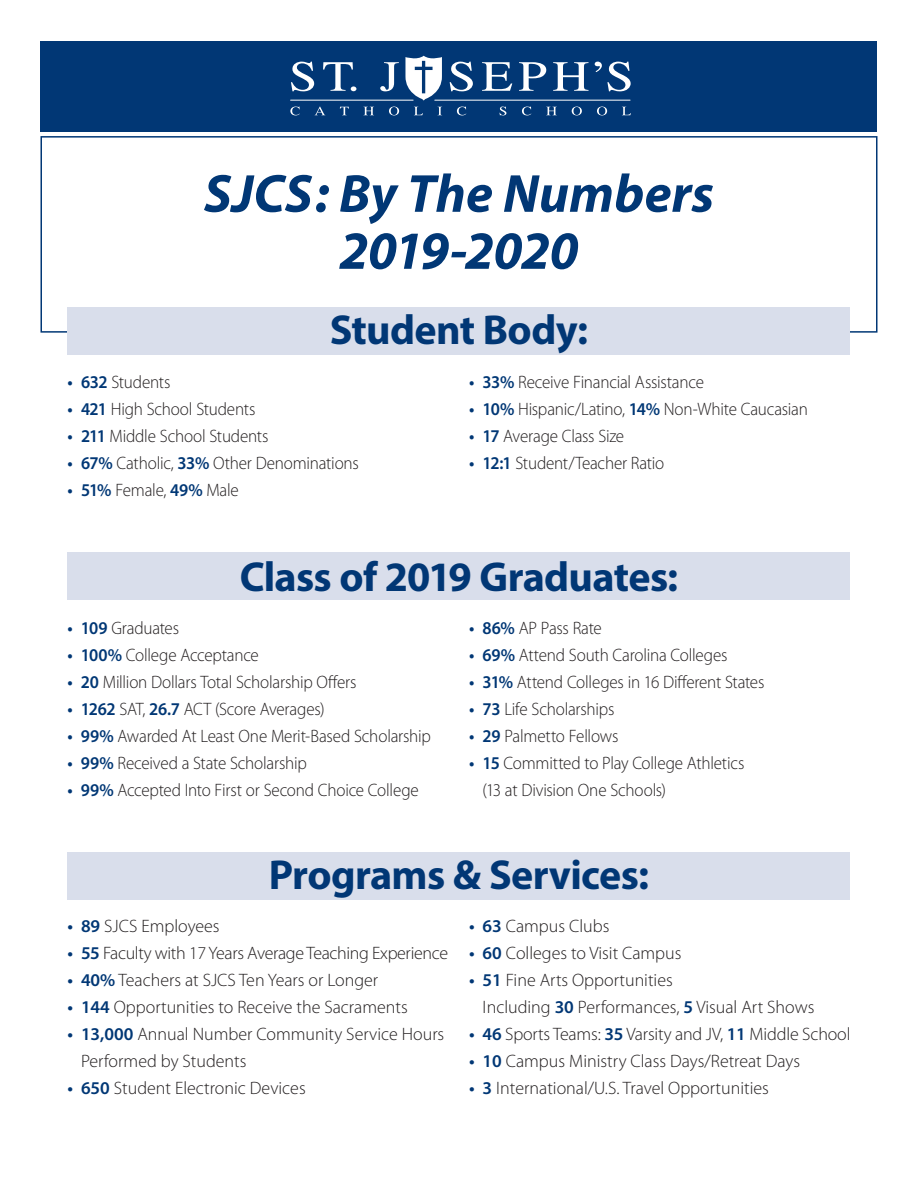
<style>
.page{position:relative;width:918px;height:1188px;background:#fff}
.page>*{position:absolute;margin:0;border:0;box-sizing:border-box;transform-origin:0 0}
.t1{font:italic 700 54px "Myriad Pro";color:#013775}
.t2{font:italic 700 54px "Myriad Pro";letter-spacing:-.02em;color:#013775}
.Subheadline{font:700 42px "Myriad Pro";letter-spacing:-.015em;color:#013775}
.Body_Copy__AR{font:300 18px "Myriad Pro";letter-spacing:-.01em;color:#231f20;scale:.95 1}
.Body_Copy__AR-2{font:300 18px/27px "Myriad Pro";letter-spacing:-.01em;color:#231f20}
.s1{font-weight:600;color:#013775}
</style>
<div class="page">
<div style="left:68px;top:853px;width:782px;height:47px;background:#d9deeb"></div>
<div style="left:40px;top:136px;width:838px;height:197px;border:2px solid #013775"></div>
<div style="left:40px;top:42px;width:838px;height:90px;background:#013775"></div>
<svg style="left:405px;top:56px;width:37px;height:45px"></svg>
<hr style="left:435px;top:100px;width:195px;height:1px;background:#fff">
<hr style="left:291px;top:100px;width:122px;height:1px;background:#fff">
<svg style="left:291px;top:62px;width:23px;height:29px"></svg>
<svg style="left:323px;top:62px;width:33px;height:29px"></svg>
<svg style="left:380px;top:62px;width:19px;height:29px"></svg>
<svg style="left:450px;top:62px;width:23px;height:29px"></svg>
<svg style="left:482px;top:62px;width:30px;height:29px"></svg>
<svg style="left:519px;top:62px;width:27px;height:29px"></svg>
<svg style="left:553px;top:62px;width:36px;height:29px"></svg>
<svg style="left:595px;top:62px;width:36px;height:29px"></svg>
<svg style="left:290px;top:107px;width:10px;height:8px"></svg>
<svg style="left:315px;top:107px;width:10px;height:8px"></svg>
<svg style="left:340px;top:107px;width:9px;height:8px"></svg>
<svg style="left:364px;top:107px;width:10px;height:8px"></svg>
<svg style="left:389px;top:107px;width:10px;height:8px"></svg>
<svg style="left:414px;top:107px;width:9px;height:8px"></svg>
<svg style="left:438px;top:107px;width:4px;height:8px"></svg>
<svg style="left:457px;top:107px;width:9px;height:8px"></svg>
<svg style="left:499px;top:107px;width:7px;height:8px"></svg>
<svg style="left:522px;top:107px;width:9px;height:8px"></svg>
<svg style="left:547px;top:107px;width:9px;height:8px"></svg>
<svg style="left:572px;top:107px;width:10px;height:8px"></svg>
<svg style="left:597px;top:107px;width:10px;height:8px"></svg>
<svg style="left:622px;top:107px;width:9px;height:8px"></svg>
<div style="left:68px;top:307px;width:782px;height:48px;background:#d9deeb"></div>
<div style="left:68px;top:552px;width:782px;height:48px;background:#d9deeb"></div>
<p class="t1" style="left:204px;top:159px;width:512px">SJCS: By The Numbers</p>
<p class="t2" style="left:339px;top:216px;width:241px">2019-2020</p>
<p class="Subheadline" style="left:330px;top:303px;width:260px">Student Body:</p>
<p class="Body_Copy__AR" style="left:68px;top:372px;width:110px"><span class="s1">• 632</span> Students</p>
<p class="Body_Copy__AR" style="left:68px;top:399px;width:199px"><span class="s1">• 421</span> High School Students</p>
<p class="Body_Copy__AR" style="left:68px;top:426px;width:213px"><span class="s1">• 211</span> Middle School Students</p>
<p class="Body_Copy__AR" style="left:68px;top:453px;width:308px"><span class="s1">• 67%</span> Catholic, <span class="s1">33%</span> Other Denominations</p>
<p class="Body_Copy__AR" style="left:68px;top:480px;width:182px"><span class="s1">• 51%</span> Female, <span class="s1">49%</span> Male</p>
<p class="Body_Copy__AR" style="left:469px;top:372px;width:249px"><span class="s1">• 33%</span> Receive Financial Assistance</p>
<p class="Body_Copy__AR" style="left:469px;top:399px;width:358px"><span class="s1">• 10%</span> Hispanic/Latino, <span class="s1">14%</span> Non-White Caucasian</p>
<p class="Body_Copy__AR" style="left:469px;top:426px;width:165px"><span class="s1">• 17</span> Average Class Size</p>
<p class="Body_Copy__AR" style="left:469px;top:453px;width:207px"><span class="s1">• 12:1</span> Student/Teacher Ratio</p>
<p class="Subheadline" style="left:240px;top:549px;width:440px">Class of 2019 Graduates:</p>
<p class="Body_Copy__AR" style="left:68px;top:618px;width:119px"><span class="s1">• 109</span> Graduates</p>
<p class="Body_Copy__AR" style="left:68px;top:645px;width:203px"><span class="s1">• 100%</span> College Acceptance</p>
<p class="Body_Copy__AR" style="left:68px;top:672px;width:306px"><span class="s1">• 20</span> Million Dollars Total Scholarship Offers</p>
<p class="Body_Copy__AR" style="left:68px;top:699px;width:272px"><span class="s1">• 1262</span> SAT, <span class="s1">26.7</span> ACT (Score Averages)</p>
<p class="Body_Copy__AR" style="left:68px;top:726px;width:384px"><span class="s1">• 99%</span> Awarded At Least One Merit-Based Scholarship</p>
<p class="Body_Copy__AR" style="left:68px;top:753px;width:253px"><span class="s1">• 99%</span> Received a State Scholarship</p>
<p class="Body_Copy__AR" style="left:68px;top:780px;width:371px"><span class="s1">• 99%</span> Accepted Into First or Second Choice College</p>
<p class="Body_Copy__AR" style="left:469px;top:618px;width:141px"><span class="s1">• 86%</span> AP Pass Rate</p>
<p class="Body_Copy__AR" style="left:469px;top:645px;width:274px"><span class="s1">• 69%</span> Attend South Carolina Colleges</p>
<p class="Body_Copy__AR" style="left:469px;top:672px;width:312px"><span class="s1">• 31%</span> Attend Colleges in 16 Different States</p>
<p class="Body_Copy__AR" style="left:469px;top:699px;width:154px"><span class="s1">• 73</span> Life Scholarships</p>
<p class="Body_Copy__AR" style="left:469px;top:726px;width:159px"><span class="s1">• 29</span> Palmetto Fellows</p>
<p class="Body_Copy__AR" style="left:469px;top:753px;width:291px"><span class="s1">• 15</span> Committed to Play College Athletics</p>
<p class="Body_Copy__AR" style="left:483px;top:780px;width:195px">(13 at Division One Schools)</p>
<p class="Subheadline" style="left:269px;top:848px;width:382px">Programs &amp; Services:</p>
<p class="Body_Copy__AR-2" style="left:469px;top:913px;width:142px"><span class="s1">• 63</span> Campus Clubs</p>
<p class="Body_Copy__AR-2" style="left:469px;top:940px;width:214px"><span class="s1">• 60</span> Colleges to Visit Campus</p>
<p class="Body_Copy__AR-2" style="left:469px;top:967px;width:205px"><span class="s1">• 51</span> Fine Arts Opportunities</p>
<p class="Body_Copy__AR-2" style="left:483px;top:994px;width:333px">Including <span class="s1">30</span> Performances, <span class="s1">5</span> Visual Art Shows</p>
<p class="Body_Copy__AR-2" style="left:469px;top:1021px;width:383px"><span class="s1">• 46</span> Sports Teams: <span class="s1">35</span> Varsity and JV, <span class="s1">11</span> Middle School</p>
<p class="Body_Copy__AR-2" style="left:469px;top:1048px;width:333px"><span class="s1">• 10</span> Campus Ministry Class Days/Retreat Days</p>
<p class="Body_Copy__AR-2" style="left:469px;top:1075px;width:301px"><span class="s1">• 3</span> International/U.S. Travel Opportunities</p>
<p class="Body_Copy__AR-2" style="left:68px;top:913px;width:154px"><span class="s1">• 89</span> SJCS Employees</p>
<p class="Body_Copy__AR-2" style="left:68px;top:940px;width:382px"><span class="s1">• 55</span> Faculty with 17 Years Average Teaching Experience</p>
<p class="Body_Copy__AR-2" style="left:68px;top:967px;width:312px"><span class="s1">• 40%</span> Teachers at SJCS Ten Years or Longer</p>
<p class="Body_Copy__AR-2" style="left:68px;top:994px;width:342px"><span class="s1">• 144</span> Opportunities to Receive the Sacraments</p>
<p class="Body_Copy__AR-2" style="left:81px;top:1021px;width:365px;text-indent:-14px"><span class="s1">• 13,000</span> Annual Number Community Service Hours<br>Performed by Students</p>
<p class="Body_Copy__AR-2" style="left:68px;top:1075px;width:240px"><span class="s1">• 650</span> Student Electronic Devices</p>
</div>
